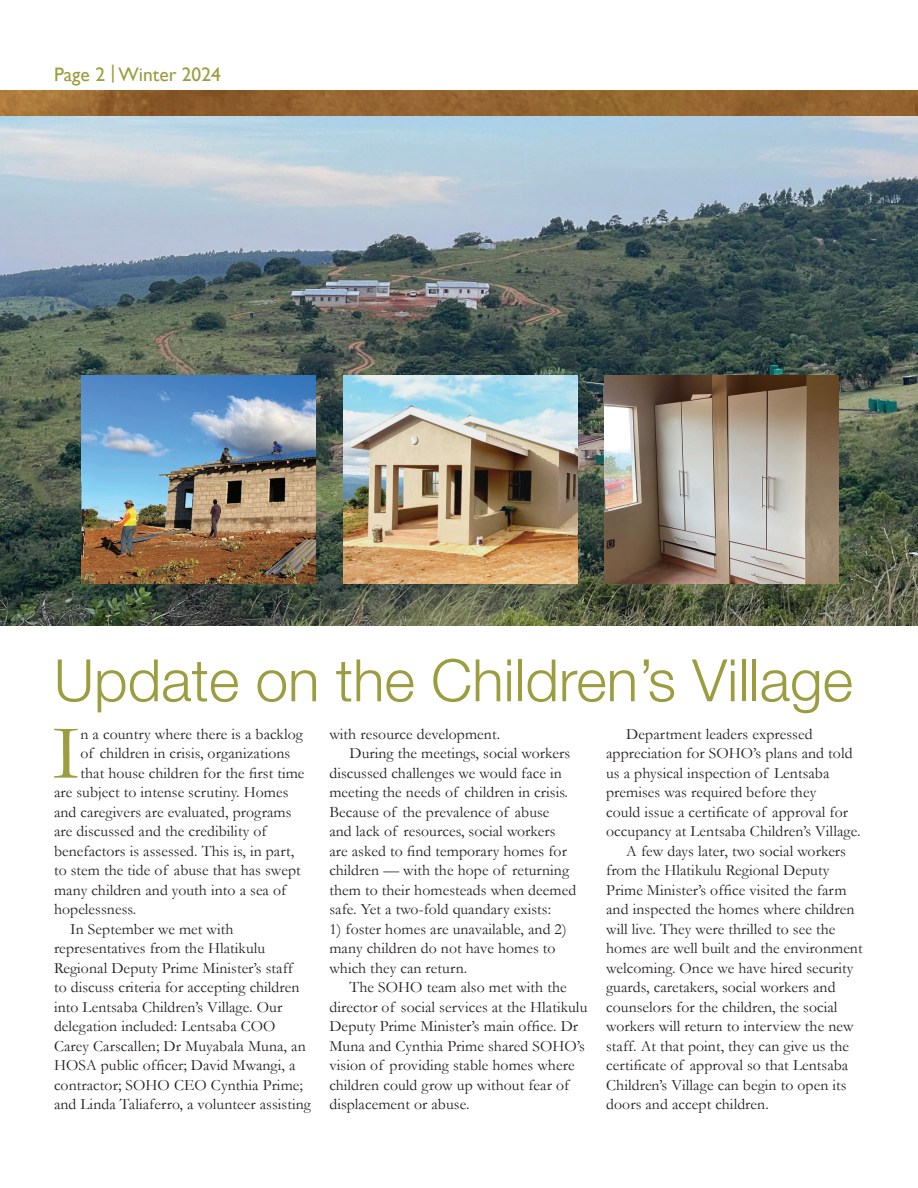
<style>
.page{position:relative;width:918px;height:1188px;background:#fff}
.page>*{position:absolute;margin:0;border:0;box-sizing:border-box;transform-origin:0 0}
.t1{font:78.3px "Garamond";color:#9b9d3f}
.t2{font:300 58.5px "Helvetica Neue";color:#9b9d3f}
.t3{font:19.5px "Gill Sans";color:#9b9d3f}
.t4{font:15.75px/19.5px "Garamond";letter-spacing:.005em;color:#231f20}
</style>
<div class="page">
<img style="left:0;top:116px;width:918px;height:509px">
<img style="left:81px;top:376px;width:234px;height:208px">
<img style="left:343px;top:376px;width:234px;height:208px">
<img style="left:604px;top:376px;width:234px;height:208px">
<img style="left:0;top:90px;width:915px;height:26px">
<img style="left:915px;top:90px;width:3px;height:26px">
<p class="t3" style="left:54px;top:63px;width:168px">Page 2 | Winter 2024</p>
<p class="t2" style="left:54px;top:633px;width:800px">Update on the Children’s Village</p>
<p class="t1" style="left:52px;top:706px;width:29px">I</p>
<p class="t4" style="left:80px;top:724px;width:224px">n a country where there is a backlog</p>
<p class="t4" style="left:329px;top:724px;width:172px">with resource development.</p>
<p class="t4" style="left:329px;top:743px;width:248px;text-indent:20px">During the meetings, social workers discussed challenges we would face in meeting the needs of children in crisis.<br>Because of the prevalence of abuse<br>and lack of resources, social workers are asked to find temporary homes for children — with the hope of returning them to their homesteads when deemed safe. Yet a two-fold quandary exists:</p>
<p class="t4" style="left:329px;top:919px;width:239px">1) foster homes are unavailable, and 2) many children do not have homes to which they can return.</p>
<p class="t4" style="left:329px;top:977px;width:259px;text-indent:20px">The SOHO team also met with the director of social services at the Hlatikulu Deputy Prime Minister’s main office. Dr Muna and Cynthia Prime shared SOHO’s vision of providing stable homes where children could grow up without fear of displacement or abuse.</p>
<p class="t4" style="left:606px;top:724px;width:256px;text-indent:20px">Department leaders expressed appreciation for SOHO’s plans and told us a physical inspection of Lentsaba premises was required before they<br>could issue a certificate of approval for occupancy at Lentsaba Children’s Village.</p>
<p class="t4" style="left:606px;top:841px;width:258px;text-indent:20px">A few days later, two social workers from the Hlatikulu Regional Deputy Prime Minister’s office visited the farm and inspected the homes where children will live. They were thrilled to see the homes are well built and the environment welcoming. Once we have hired security guards, caretakers, social workers and counselors for the children, the social workers will return to interview the new staff. At that point, they can give us the certificate of approval so that Lentsaba Children’s Village can begin to open its doors and accept children.</p>
<p class="t4" style="left:80px;top:743px;width:211px">of children in crisis, organizations</p>
<p class="t4" style="left:80px;top:763px;width:226px">that house children for the first time</p>
<p class="t4" style="left:54px;top:782px;width:236px">are subject to intense scrutiny. Homes</p>
<p class="t4" style="left:54px;top:802px;width:239px">and caregivers are evaluated, programs</p>
<p class="t4" style="left:54px;top:821px;width:214px">are discussed and the credibility of</p>
<p class="t4" style="left:54px;top:841px;width:242px">benefactors is assessed. This is, in part,</p>
<p class="t4" style="left:54px;top:860px;width:248px">to stem the tide of abuse that has swept</p>
<p class="t4" style="left:54px;top:880px;width:234px">many children and youth into a sea of</p>
<p class="t4" style="left:54px;top:899px;width:84px">hopelessness.</p>
<p class="t4" style="left:54px;top:919px;width:258px;text-indent:16px">In September we met with representatives from the Hlatikulu Regional Deputy Prime Minister’s staff<br>to discuss criteria for accepting children into Lentsaba Children’s Village. Our delegation included: Lentsaba COO Carey Carscallen; Dr Muyabala Muna, an HOSA public officer; David Mwangi, a contractor; SOHO CEO Cynthia Prime; and Linda Taliaferro, a volunteer assisting</p>
</div>
